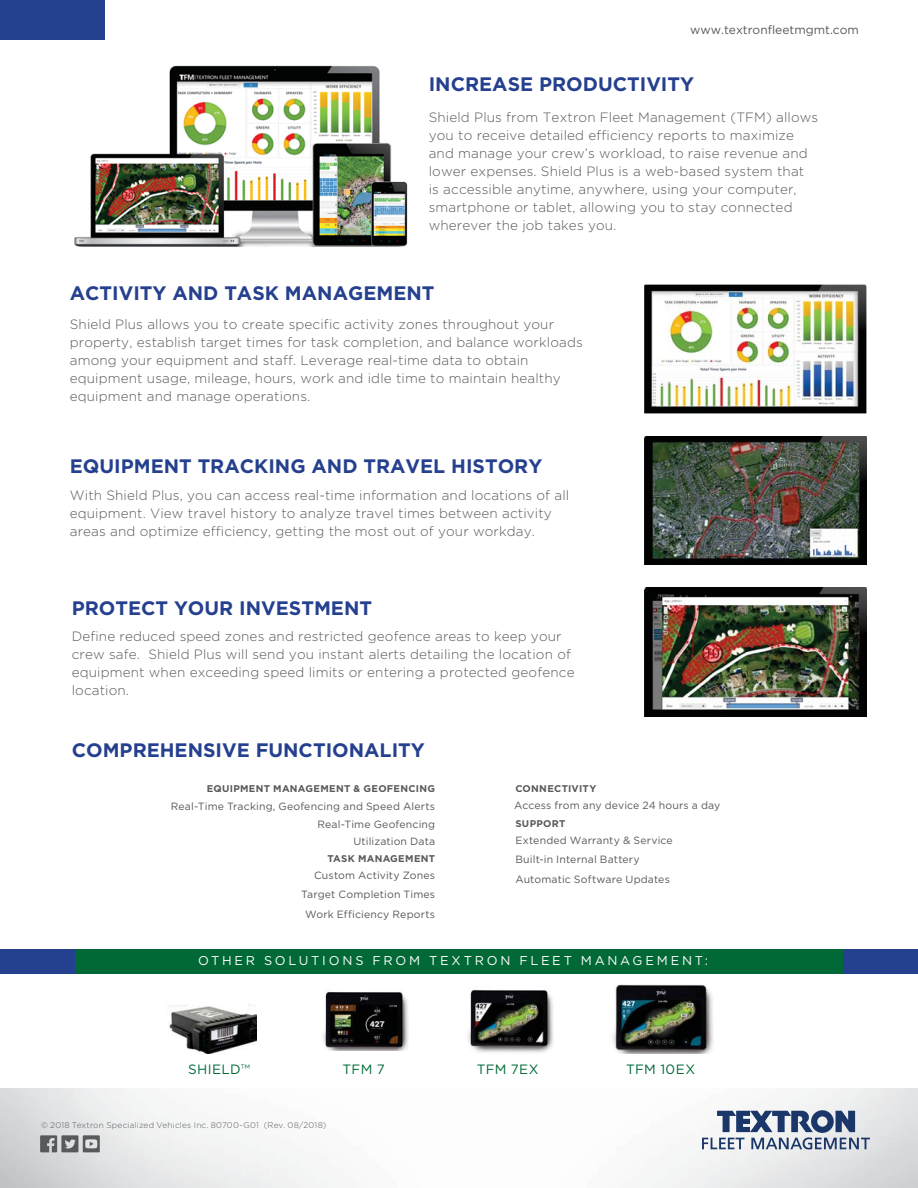
<style>
.page{position:relative;width:918px;height:1188px;background:#fff}
.page>*{position:absolute;margin:0;border:0;box-sizing:border-box;transform-origin:0 0}
.t1{font:700 19.5px "Gotham";color:#25408e}
.t2{font:300 13.5px/18px "Gotham";letter-spacing:.01em;color:#58595b}
.t3{font:13.5px "Gotham";letter-spacing:.02em;color:#006936}
.t4{font:12.75px "Gotham";letter-spacing:.21em;color:#fff}
.t5{font:12px "Gotham";color:#58595b}
.t6{font:10.5px/17.7px "Gotham";letter-spacing:.015em;color:#58595b;text-align:right}
.t7{font:700 9.75px "Gotham";letter-spacing:.03em;color:#58595b}
.t8{font:300 8.25px "Gotham";letter-spacing:.025em;color:#58595b}
.s1{font-weight:300}
</style>
<div class="page">
<div style="left:0;top:949px;width:918px;height:25px;background:#006936"></div>
<div style="left:0;top:0;width:105px;height:40px;background:#25408e"></div>
<img style="left:74px;top:65px;width:334px;height:182px">
<div style="left:0;top:949px;width:74px;height:24px;background:#25408e"></div>
<div style="left:844px;top:949px;width:74px;height:24px;background:#25408e"></div>
<img style="left:323px;top:991px;width:86px;height:60px">
<img style="left:613px;top:984px;width:100px;height:70px">
<img style="left:468px;top:990px;width:86px;height:63px">
<svg style="left:40px;top:1135px;width:60px;height:17px"></svg>
<img style="left:644px;top:285px;width:222px;height:128px">
<svg style="left:702px;top:1110px;width:168px;height:39px"></svg>
<img style="left:645px;top:436px;width:222px;height:129px">
<img style="left:645px;top:588px;width:222px;height:128px">
<img style="left:169px;top:1005px;width:88px;height:49px">
<p class="t5" style="left:690px;top:26px;width:170px">www.textronfleetmgmt.com</p>
<h1 class="t1" style="left:429px;top:77px;width:267px">INCREASE PRODUCTIVITY</h1>
<p class="t2" style="left:429px;top:109px;width:391px">Shield Plus from Textron Fleet Management (TFM) allows you to receive detailed efficiency reports to maximize and manage your crew’s workload, to raise revenue and lower expenses. Shield Plus is a web-based system that<br>is accessible anytime, anywhere, using your computer, smartphone or tablet, allowing you to stay connected wherever the job takes you.</p>
<h1 class="t1" style="left:70px;top:286px;width:366px">ACTIVITY AND TASK MANAGEMENT</h1>
<p class="t2" style="left:70px;top:316px;width:514px">Shield Plus allows you to create specific activity zones throughout your property, establish target times for task completion, and balance workloads among your equipment and staff. Leverage real-time data to obtain equipment usage, mileage, hours, work and idle time to maintain healthy equipment and manage operations.</p>
<h1 class="t1" style="left:70px;top:459px;width:474px">EQUIPMENT TRACKING AND TRAVEL HISTORY</h1>
<p class="t2" style="left:70px;top:488px;width:501px">With Shield Plus, you can access real-time information and locations of all equipment. View travel history to analyze travel times between activity areas and optimize efficiency, getting the most out of your workday.</p>
<h1 class="t1" style="left:72px;top:601px;width:302px">PROTECT YOUR INVESTMENT</h1>
<p class="t2" style="left:72px;top:628px;width:504px">Define reduced speed zones and restricted geofence areas to keep your crew safe. Shield Plus will send you instant alerts detailing the location of equipment when exceeding speed limits or entering a protected geofence location.</p>
<h1 class="t1" style="left:72px;top:743px;width:355px">COMPREHENSIVE FUNCTIONALITY</h1>
<p class="t7" style="left:207px;top:785px;width:230px">EQUIPMENT MANAGEMENT &amp; GEOFENCING</p>
<p class="t6" style="left:171px;top:798px;width:266px">Real-Time Tracking, Geofencing and Speed Alerts<br>Real-Time Geofencing<br>Utilization Data</p>
<p class="t7" style="left:327px;top:855px;width:109px">TASK MANAGEMENT</p>
<p class="t6" style="left:301px;top:867px;width:136px;line-height:19.4px">Custom Activity Zones<br>Target Completion Times<br>Work Efficiency Reports</p>
<p class="t7" style="left:515px;top:785px;width:82px">CONNECTIVITY</p>
<p class="t6" style="left:514px;top:798px;width:208px">Access from any device 24 hours a day</p>
<p class="t7" style="left:515px;top:820px;width:52px">SUPPORT</p>
<p class="t6" style="left:515px;top:832px;width:159px;line-height:19.2px;text-align:left">Extended Warranty &amp; Service<br>Built-in Internal Battery<br>Automatic Software Updates</p>
<p class="t4" style="left:198px;top:955px;width:511px">OTHER SOLUTIONS FROM TEXTRON FLEET MANAGEMENT:</p>
<p class="t3" style="left:188px;top:1064px;width:64px">SHIELD<span class="s1">™</span></p>
<p class="t3" style="left:343px;top:1064px;width:44px">TFM 7</p>
<p class="t3" style="left:477px;top:1064px;width:63px">TFM 7EX</p>
<p class="t3" style="left:626px;top:1064px;width:70px">TFM 10EX</p>
<p class="t8" style="left:41px;top:1122px;width:287px">© 2018 Textron Specialized Vehicles Inc. 80700-G01 (Rev. 08/2018)</p>
</div>
